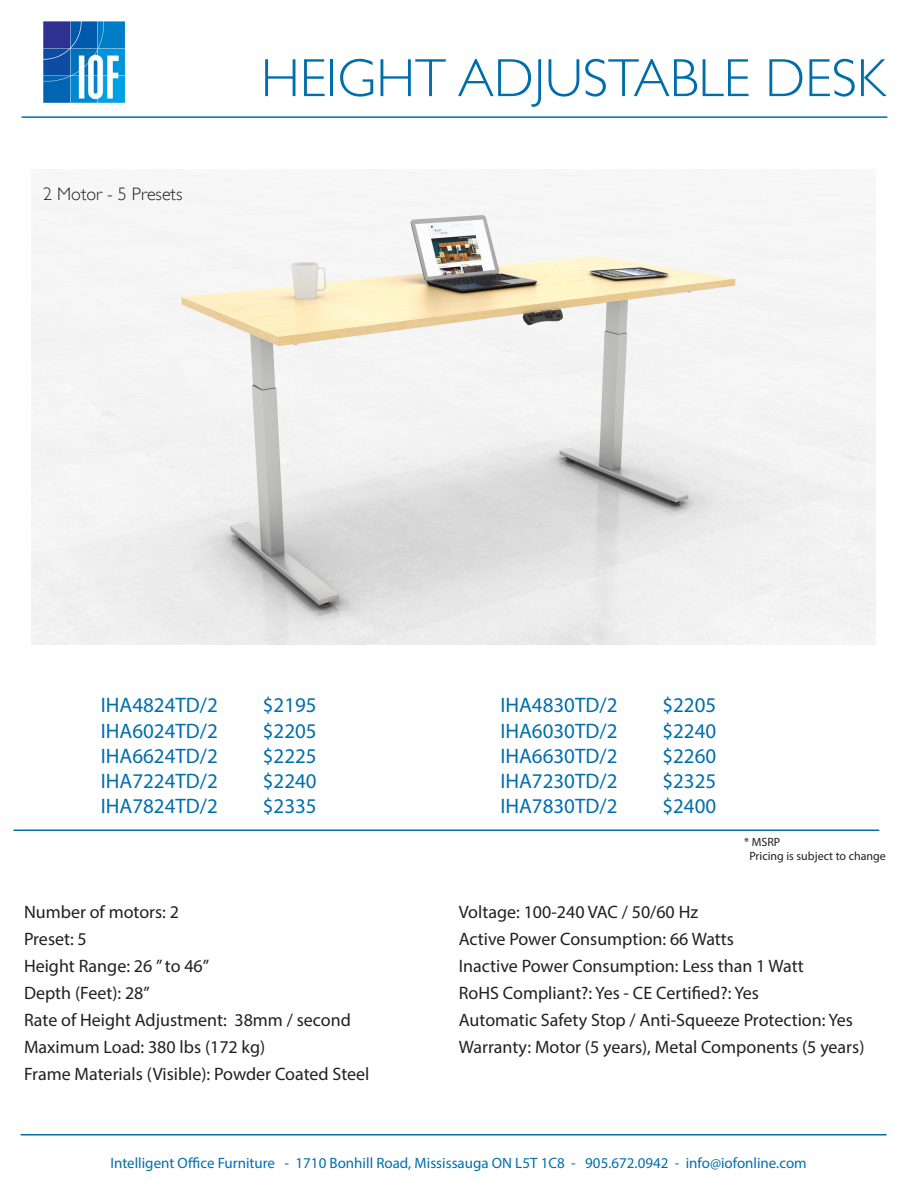
<style>
.page{position:relative;width:918px;height:1188px;background:#fff}
.page>*{position:absolute;margin:0;border:0;box-sizing:border-box;transform-origin:0 0}
.t1{font:300 54px "Gill Sans";color:#006eab}
.t2{font:21px "Myriad Pro";color:#006eab}
.t3{font:18px "Myriad Pro";color:#231f20}
.t4{font:300 18px "Gill Sans";color:#231f20}
.t5{font:15px "Myriad Pro";color:#006eab}
.t6{font:12px "Myriad Pro";color:#231f20}
</style>
<div class="page">
<img style="left:43px;top:22px;width:81px;height:81px">
<hr style="left:22px;top:116px;width:865px;height:2px;background:#006eab">
<hr style="left:14px;top:830px;width:865px;height:1px;background:#006eab">
<hr style="left:21px;top:1134px;width:866px;height:2px;background:#006eab">
<img style="left:32px;top:171px;width:843px;height:474px">
<p class="t4" style="left:43px;top:183px;width:141px">2 Motor - 5 Presets</p>
<p class="t1" style="left:261px;top:47px;width:626px">HEIGHT ADJUSTABLE DESK</p>
<p class="t2" style="left:101px;top:692px;width:119px">IHA4824TD/2</p>
<p class="t2" style="left:263px;top:692px;width:55px">$2195</p>
<p class="t2" style="left:101px;top:718px;width:119px">IHA6024TD/2</p>
<p class="t2" style="left:263px;top:718px;width:55px">$2205</p>
<p class="t2" style="left:101px;top:743px;width:119px">IHA6624TD/2</p>
<p class="t2" style="left:263px;top:743px;width:55px">$2225</p>
<p class="t2" style="left:101px;top:768px;width:119px">IHA7224TD/2</p>
<p class="t2" style="left:263px;top:768px;width:55px">$2240</p>
<p class="t2" style="left:101px;top:793px;width:119px">IHA7824TD/2</p>
<p class="t2" style="left:263px;top:793px;width:55px">$2335</p>
<p class="t3" style="left:24px;top:901px;width:157px">Number of motors: 2</p>
<p class="t3" style="left:24px;top:928px;width:64px">Preset: 5</p>
<p class="t3" style="left:24px;top:955px;width:187px">Height Range: 26 ” to 46”</p>
<p class="t3" style="left:24px;top:982px;width:127px">Depth (Feet): 28”</p>
<p class="t3" style="left:24px;top:1009px;width:328px">Rate of Height Adjustment: 38mm / second</p>
<p class="t3" style="left:24px;top:1036px;width:243px">Maximum Load: 380 lbs (172 kg)</p>
<p class="t3" style="left:24px;top:1063px;width:347px">Frame Materials (Visible): Powder Coated Steel</p>
<p class="t2" style="left:500px;top:692px;width:119px">IHA4830TD/2</p>
<p class="t2" style="left:662px;top:692px;width:55px">$2205</p>
<p class="t2" style="left:500px;top:718px;width:119px">IHA6030TD/2</p>
<p class="t2" style="left:662px;top:718px;width:55px">$2240</p>
<p class="t2" style="left:500px;top:743px;width:119px">IHA6630TD/2</p>
<p class="t2" style="left:662px;top:743px;width:55px">$2260</p>
<p class="t2" style="left:500px;top:768px;width:119px">IHA7230TD/2</p>
<p class="t2" style="left:662px;top:768px;width:55px">$2325</p>
<p class="t2" style="left:500px;top:793px;width:119px">IHA7830TD/2</p>
<p class="t2" style="left:662px;top:793px;width:55px">$2400</p>
<p class="t6" style="left:744px;top:835px;width:37px">* MSRP</p>
<p class="t6" style="left:749px;top:849px;width:138px">Pricing is subject to change</p>
<p class="t3" style="left:459px;top:901px;width:241px">Voltage: 100-240 VAC / 50/60 Hz</p>
<p class="t3" style="left:459px;top:928px;width:277px">Active Power Consumption: 66 Watts</p>
<p class="t3" style="left:459px;top:955px;width:346px">Inactive Power Consumption: Less than 1 Watt</p>
<p class="t3" style="left:459px;top:982px;width:302px">RoHS Compliant?: Yes - CE Certified?: Yes</p>
<p class="t3" style="left:459px;top:1009px;width:396px">Automatic Safety Stop / Anti-Squeeze Protection: Yes</p>
<p class="t3" style="left:459px;top:1036px;width:407px">Warranty: Motor (5 years), Metal Components (5 years)</p>
<p class="t5" style="left:110px;top:1154px;width:698px">Intelligent Office Furniture - 1710 Bonhill Road, Mississauga ON L5T 1C8 - 905.672.0942 - info@iofonline.com</p>
</div>
